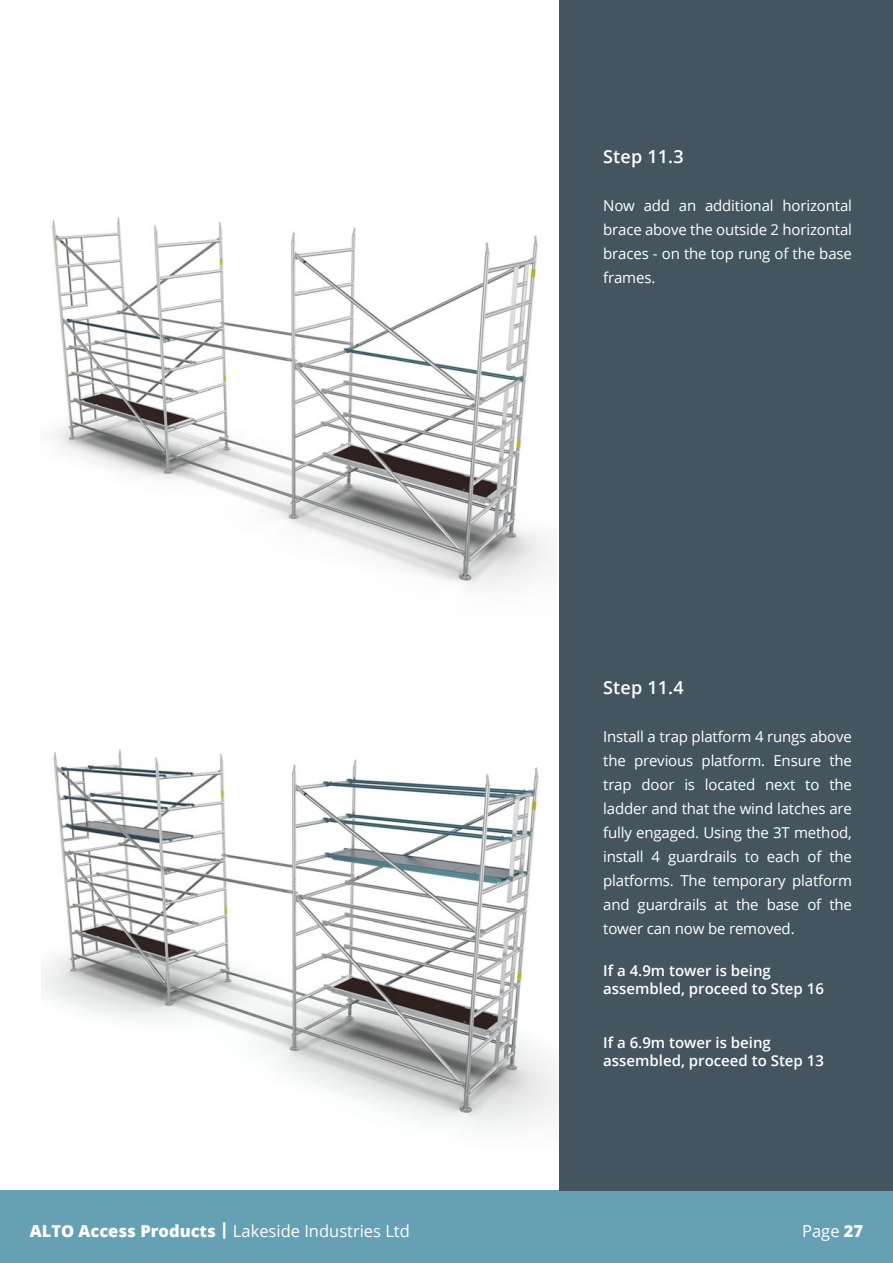
<style>
.page{position:relative;width:893px;height:1263px;background:#fff}
.page>*{position:absolute;margin:0;border:0;box-sizing:border-box;transform-origin:0 0}
.t1{font:600 18px "Open Sans";letter-spacing:.01em;color:#fff}
.t2{font:16.5px "Open Sans";color:#fff}
.t3{font:15px/24px "Open Sans";letter-spacing:-.01em;color:#fff;text-align:justify}
.t4{font:600 15px/18px "Open Sans";color:#fff}
.s1{font-weight:800}
</style>
<div class="page">
<div style="left:0;top:1191px;width:893px;height:72px;background:#65a0b4"></div>
<div style="left:559px;top:0;width:334px;height:1191px;background:#455560"></div>
<img style="left:52px;top:217px;width:503px;height:370px">
<img style="left:42px;top:749px;width:517px;height:377px">
<p class="t1" style="left:603px;top:144px;width:82px">Step 11.3</p>
<p class="t3" style="left:603px;top:193px;width:250px">Now add an additional horizontal brace above the outside 2 horizontal braces - on the top rung of the base frames.</p>
<p class="t1" style="left:603px;top:675px;width:82px">Step 11.4</p>
<p class="t3" style="left:603px;top:724px;width:250px">Install a trap platform 4 rungs above the previous platform. Ensure the trap door is located next to the ladder and that the wind latches are fully engaged. Using the 3T method, install 4 guardrails to each of the platforms. The temporary platform and guardrails at the base of the tower can now be removed.</p>
<p class="t4" style="left:603px;top:961px;width:222px">If a 4.9m tower is being assembled, proceed to Step 16</p>
<p class="t4" style="left:603px;top:1033px;width:222px">If a 6.9m tower is being assembled, proceed to Step 13</p>
<p class="t2" style="left:30px;top:1219px;width:382px"><span class="s1">ALTO Access Products |</span> Lakeside Industries Ltd</p>
<p class="t2" style="left:802px;top:1219px;width:63px">Page <span class="s1">27</span></p>
</div>
